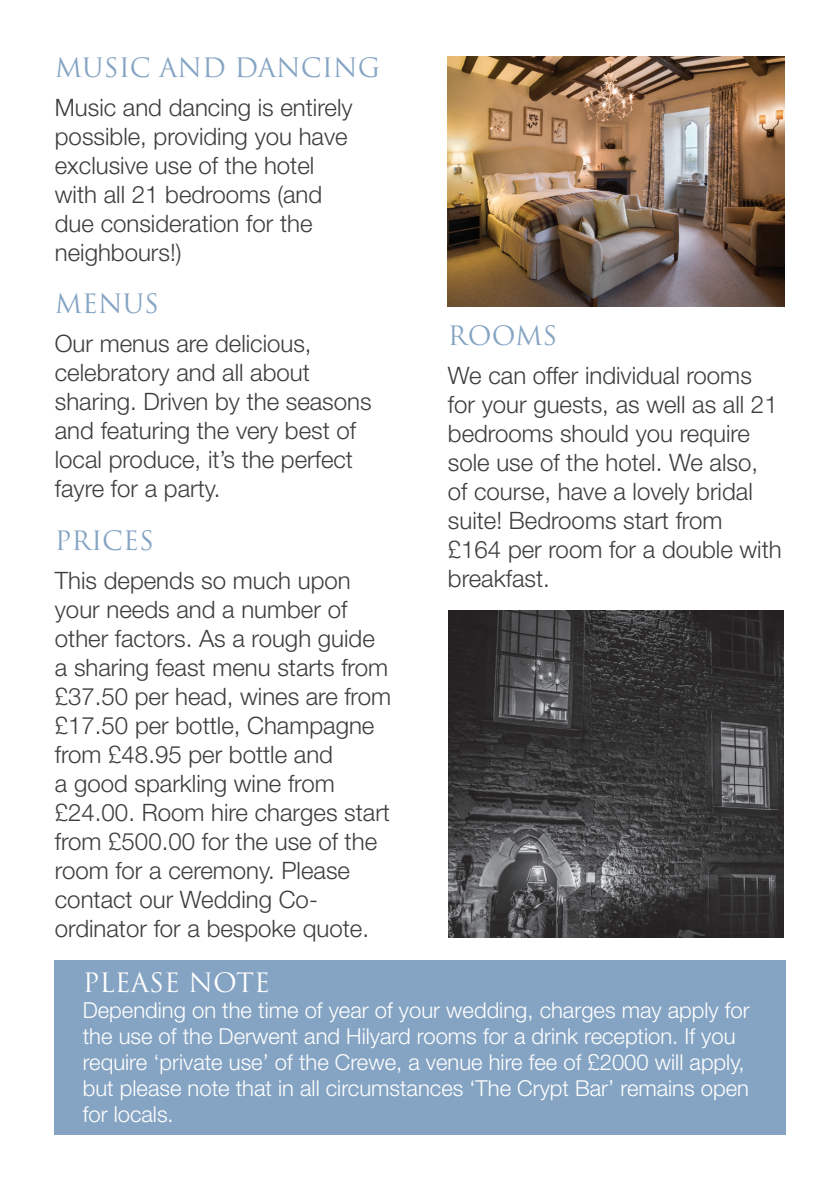
<style>
.page{position:relative;width:840px;height:1191px;background:#fff}
.page>*{position:absolute;margin:0;border:0;box-sizing:border-box;transform-origin:0 0}
.t1{font:26px "Trajan";color:#85a4c3}
.t2{font:26px "Trajan";color:#fff}
.t3{font:300 24px/29px "Helvetica Neue";color:#3e3e3f}
.t4{font:300 22px/26px "Helvetica Neue";color:#fff}
</style>
<div class="page">
<div style="left:54px;top:960px;width:731px;height:174px;background:#85a4c3"></div>
<img style="left:447px;top:57px;width:336px;height:250px">
<img style="left:448px;top:610px;width:334px;height:327px">
<p class="t1" style="left:55px;top:52px;width:327px">MUSIC AND DANCING</p>
<p class="t3" style="left:55px;top:93px;width:299px">Music and dancing is entirely possible, providing you have exclusive use of the hotel with all 21 bedrooms (and due consideration for the neighbours!)</p>
<p class="t1" style="left:55px;top:288px;width:106px">MENUS</p>
<p class="t3" style="left:55px;top:329px;width:318px">Our menus are delicious, celebratory and all about sharing. Driven by the seasons and featuring the very best of local produce, it’s the perfect fayre for a party.</p>
<p class="t1" style="left:55px;top:524px;width:100px">PRICES</p>
<p class="t3" style="left:55px;top:565px;width:337px">This depends so much upon your needs and a number of other factors. As a rough guide a sharing feast menu starts from £37.50 per head, wines are from £17.50 per bottle, Champagne from £48.95 per bottle and<br>a good sparkling wine from £24.00. Room hire charges start from £500.00 for the use of the room for a ceremony. Please contact our Wedding Co&shy;ordinator for a bespoke quote.</p>
<p class="t1" style="left:447px;top:320px;width:111px">ROOMS</p>
<p class="t3" style="left:447px;top:360px;width:335px">We can offer individual rooms for your guests, as well as all 21 bedrooms should you require sole use of the hotel. We also, of course, have a lovely bridal suite! Bedrooms start from £164 per room for a double with breakfast.</p>
<p class="t2" style="left:83px;top:966px;width:189px">PLEASE NOTE</p>
<p class="t4" style="left:83px;top:996px;width:668px">Depending on the time of year of your wedding, charges may apply for the use of the Derwent and Hilyard rooms for a drink reception. If you require ‘private use’ of the Crewe, a venue hire fee of £2000 will apply, but please note that in all circumstances ‘The Crypt Bar’ remains open for locals.</p>
</div>
